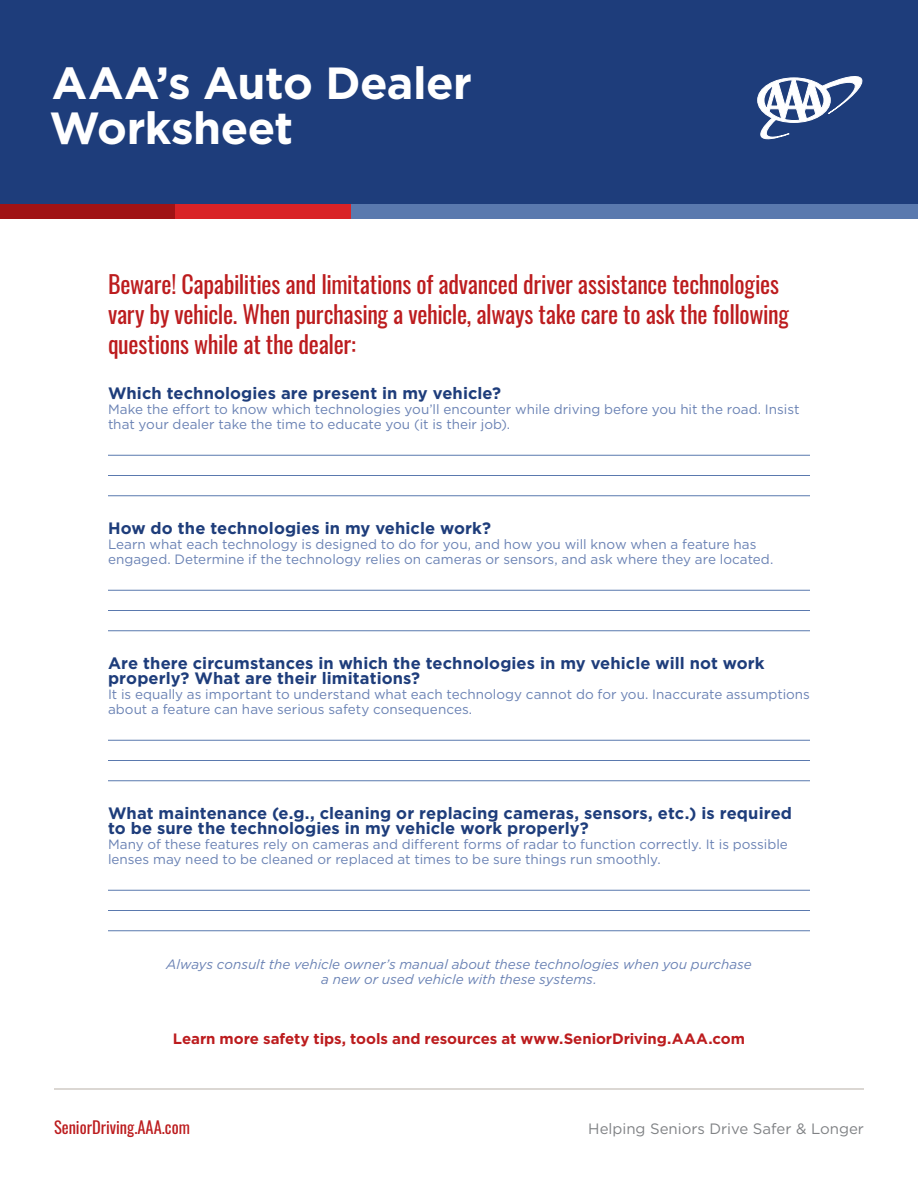
<style>
.page{position:relative;width:918px;height:1188px;background:#fff}
.page>*{position:absolute;margin:0;border:0;box-sizing:border-box;transform-origin:0 0}
.t1{font:700 45px/45px "Gotham";letter-spacing:-.01em;color:#fff}
.Header_1{font:24px/30px "Oswald";letter-spacing:-.01em;color:#bc1c1e}
.Body_Text{font:700 16.5px/15px "Gotham";letter-spacing:.005em;color:#1e3d7b}
.t2{font:16.5px "Oswald";color:#bc1c1e}
.Body_Text-2{font:700 15px "Gotham";letter-spacing:-.005em;color:#bc1c1e}
.t3{font:15px "Gotham";color:#808285}
.Body_Text-3{font:13.5px/15px "Gotham";color:#6a82b4}
.Body_Text-4{font:italic 13.5px/15px "Gotham";color:#6a82b4;text-align:center}
</style>
<div class="page">
<div style="left:0;top:0;width:918px;height:204px;background:#1e3d7b"></div>
<div style="left:0;top:204px;width:176px;height:15px;background:#a01315"></div>
<div style="left:176px;top:204px;width:175px;height:15px;background:#d92326"></div>
<div style="left:351px;top:204px;width:567px;height:15px;background:#5a79ae"></div>
<svg style="left:757px;top:76px;width:106px;height:64px"></svg>
<hr style="left:54px;top:1089px;width:810px;height:1px;background:#b9b0a9">
<hr style="left:108px;top:455px;width:702px;height:1px;background:#5a79ae">
<hr style="left:108px;top:475px;width:702px;height:1px;background:#5a79ae">
<hr style="left:108px;top:495px;width:702px;height:1px;background:#5a79ae">
<hr style="left:108px;top:590px;width:702px;height:1px;background:#5a79ae">
<hr style="left:108px;top:610px;width:702px;height:1px;background:#5a79ae">
<hr style="left:108px;top:630px;width:702px;height:1px;background:#5a79ae">
<hr style="left:108px;top:740px;width:702px;height:1px;background:#5a79ae">
<hr style="left:108px;top:760px;width:702px;height:1px;background:#5a79ae">
<hr style="left:108px;top:780px;width:702px;height:1px;background:#5a79ae">
<hr style="left:108px;top:890px;width:702px;height:1px;background:#5a79ae">
<hr style="left:108px;top:910px;width:702px;height:1px;background:#5a79ae">
<hr style="left:108px;top:930px;width:702px;height:1px;background:#5a79ae">
<p class="t1" style="left:49px;top:59px;width:424px">AAA’s Auto Dealer<br>Worksheet</p>
<p class="Header_1" style="left:108px;top:267px;width:682px">Beware! Capabilities and limitations of advanced driver assistance technologies vary by vehicle. When purchasing a vehicle, always take care to ask the following questions while at the dealer:</p>
<p class="Body_Text" style="left:108px;top:385px;width:395px">Which technologies are present in my vehicle?</p>
<p class="Body_Text-3" style="left:108px;top:401px;width:693px">Make the effort to know which technologies you’ll encounter while driving before you hit the road. Insist that your dealer take the time to educate you (it is their job).</p>
<p class="Body_Text" style="left:108px;top:520px;width:385px">How do the technologies in my vehicle work?</p>
<p class="Body_Text-3" style="left:108px;top:536px;width:667px">Learn what each technology is designed to do for you, and how you will know when a feature has engaged. Determine if the technology relies on cameras or sensors, and ask where they are located.</p>
<p class="Body_Text" style="left:108px;top:655px;width:658px">Are there circumstances in which the technologies in my vehicle will not work properly? What are their limitations?</p>
<p class="Body_Text-3" style="left:108px;top:686px;width:703px">It is equally as important to understand what each technology cannot do for you. Inaccurate assumptions about a feature can have serious safety consequences.</p>
<p class="Body_Text" style="left:108px;top:805px;width:686px">What maintenance (e.g., cleaning or replacing cameras, sensors, etc.) is required to be sure the technologies in my vehicle work properly?</p>
<p class="Body_Text-3" style="left:108px;top:836px;width:681px">Many of these features rely on cameras and different forms of radar to function correctly. It is possible lenses may need to be cleaned or replaced at times to be sure things run smoothly.</p>
<p class="Body_Text-4" style="left:166px;top:957px;width:587px">Always consult the vehicle owner’s manual about these technologies when you purchase a new or used vehicle with these systems.</p>
<p class="Body_Text-2" style="left:173px;top:1030px;width:574px">Learn more safety tips, tools and resources at www.SeniorDriving.AAA.com</p>
<p class="t2" style="left:54px;top:1113px;width:137px">SeniorDriving.AAA.com</p>
<p class="t3" style="left:588px;top:1120px;width:277px">Helping Seniors Drive Safer &amp; Longer</p>
</div>
